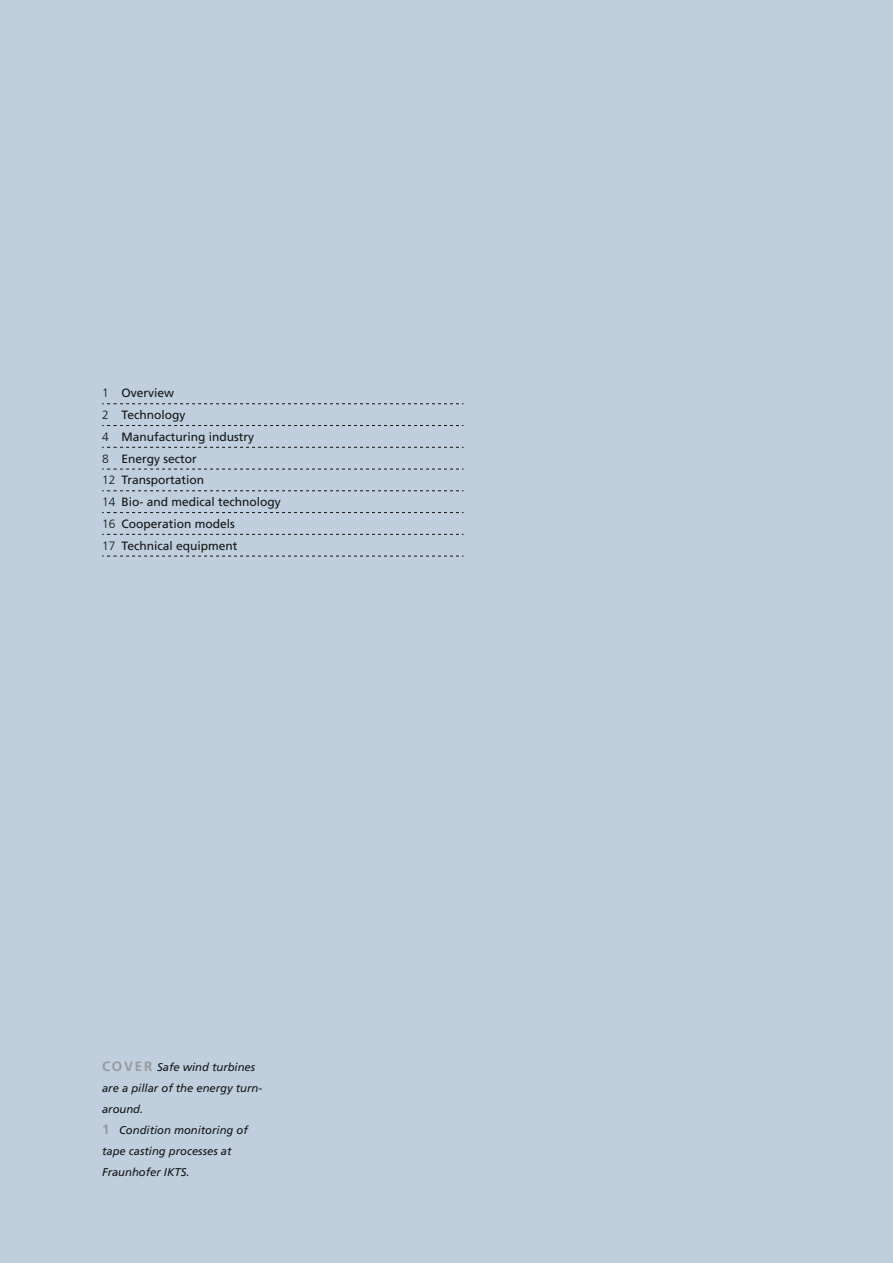
<style>
.page{position:relative;width:893px;height:1263px;background:#bfcfde}
.page>*{position:absolute;margin:0;border:0;box-sizing:border-box;transform-origin:0 0}
.t1{font:700 13.5px "Frutiger LT Com";letter-spacing:.25em;color:#131413}
._08_Tabelle_Fließtex{font:12px "Frutiger LT Com";color:#131413}
._08_Tabelle_Fließtex-2{font:300 12px "Frutiger LT Com";color:#131413}
._06_Marginalie_Bildu{font:italic 11.25px/21px "Frutiger LT Com";color:#131413}
.s1{font-weight:700;font-style:normal;font-size:13.5px;color:#999}
</style>
<div class="page">
<svg style="left:102px;top:403px;width:361px;height:1px"></svg>
<svg style="left:102px;top:425px;width:361px;height:1px"></svg>
<svg style="left:102px;top:447px;width:361px;height:1px"></svg>
<svg style="left:102px;top:469px;width:361px;height:1px"></svg>
<svg style="left:102px;top:490px;width:361px;height:1px"></svg>
<svg style="left:102px;top:512px;width:361px;height:1px"></svg>
<svg style="left:102px;top:534px;width:361px;height:1px"></svg>
<svg style="left:102px;top:556px;width:361px;height:1px"></svg>
<p class="t1" style="left:102px;top:379px;width:64px">INHALT</p>
<p class="_08_Tabelle_Fließtex-2" style="left:102px;top:386px;width:8px">1</p>
<p class="_08_Tabelle_Fließtex" style="left:122px;top:386px;width:54px">Overview</p>
<p class="_08_Tabelle_Fließtex-2" style="left:102px;top:408px;width:8px">2</p>
<p class="_08_Tabelle_Fließtex" style="left:122px;top:408px;width:65px">Technology</p>
<p class="_08_Tabelle_Fließtex-2" style="left:102px;top:430px;width:8px">4</p>
<p class="_08_Tabelle_Fließtex" style="left:122px;top:430px;width:134px">Manufacturing industry</p>
<p class="_08_Tabelle_Fließtex-2" style="left:102px;top:451px;width:8px">8</p>
<p class="_08_Tabelle_Fließtex" style="left:122px;top:451px;width:77px">Energy sector</p>
<p class="_08_Tabelle_Fließtex-2" style="left:102px;top:473px;width:15px">12</p>
<p class="_08_Tabelle_Fließtex" style="left:122px;top:473px;width:84px">Transportation</p>
<p class="_08_Tabelle_Fließtex-2" style="left:102px;top:495px;width:15px">14</p>
<p class="_08_Tabelle_Fließtex" style="left:122px;top:495px;width:161px">Bio- and medical technology</p>
<p class="_08_Tabelle_Fließtex-2" style="left:102px;top:517px;width:15px">16</p>
<p class="_08_Tabelle_Fließtex" style="left:122px;top:517px;width:115px">Cooperation models</p>
<p class="_08_Tabelle_Fließtex-2" style="left:102px;top:539px;width:15px">17</p>
<p class="_08_Tabelle_Fließtex" style="left:122px;top:538px;width:117px">Technical equipment</p>
<p class="_06_Marginalie_Bildu" style="left:102px;top:1057px;width:162px"><span class="s1">COVER</span> Safe wind turbines are a pillar of the energy turn&shy;around.</p>
<p class="_06_Marginalie_Bildu" style="left:102px;top:1120px;width:147px"><span class="s1">1</span> Condition monitoring of tape casting processes at</p>
<p class="_06_Marginalie_Bildu" style="left:102px;top:1162px;width:89px">Fraunhofer IKTS.</p>
</div>
